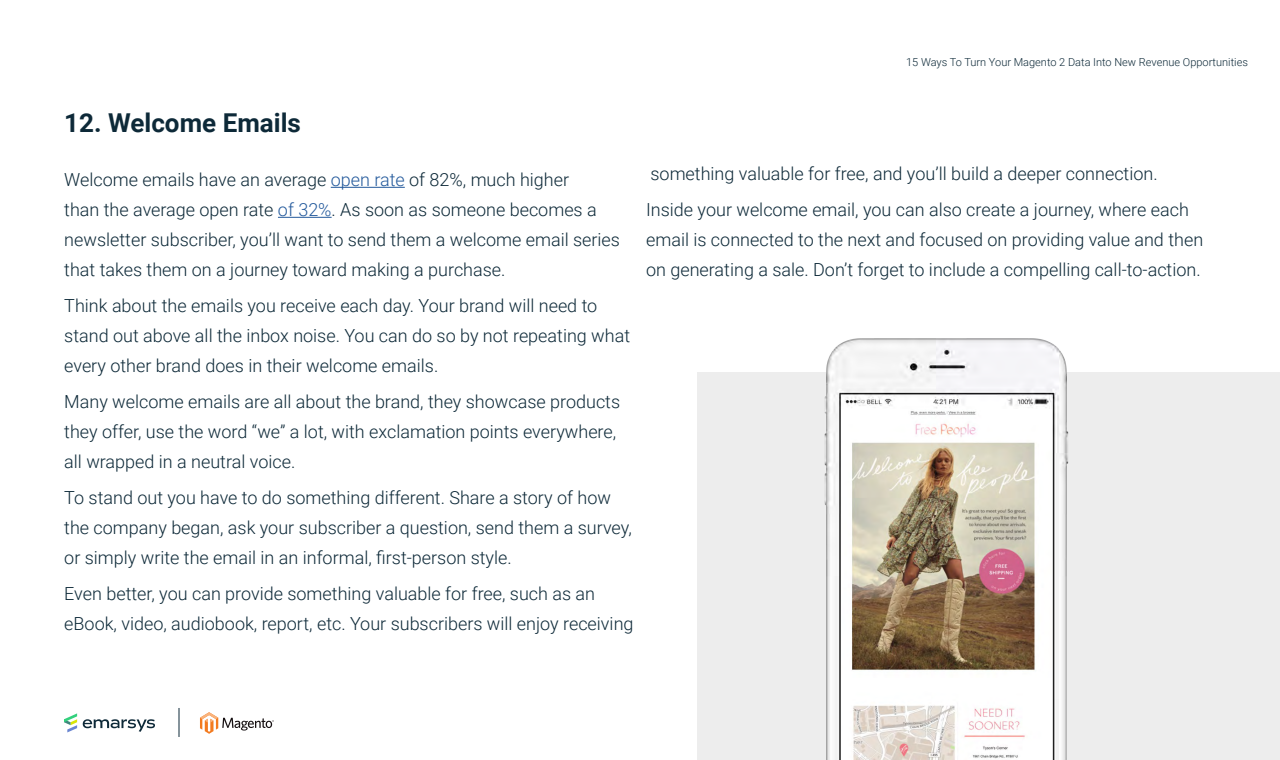
<style>
.page{position:relative;width:1280px;height:760px;background:#fff}
.page>*{position:absolute;margin:0;border:0;box-sizing:border-box;transform-origin:0 0}
.t1{font:700 26px "Roboto";color:#0d2938}
.t2{font:300 18px/30px "Roboto";color:#0d2938}
.t3{font:300 11px "Roboto";color:#0d2938}
.s1{color:#245a9c}
</style>
<div class="page">
<svg style="left:83px;top:719px;width:72px;height:13px"></svg>
<svg style="left:64px;top:713px;width:13px;height:19px"></svg>
<svg style="left:179px;top:708px;width:1px;height:29px"></svg>
<svg style="left:200px;top:712px;width:74px;height:22px"></svg>
<div style="left:698px;top:372px;width:582px;height:388px;background:#ededed"></div>
<hr style="left:331px;top:187px;width:74px;height:1px;background:#245a9c">
<hr style="left:278px;top:217px;width:54px;height:1px;background:#245a9c">
<img style="left:824px;top:338px;width:245px;height:422px">
<img style="left:842px;top:409px;width:210px;height:351px">
<p class="t3" style="left:906px;top:54px;width:343px">15 Ways To Turn Your Magento 2 Data Into New Revenue Opportunities</p>
<h1 class="t1" style="left:64px;top:105px;width:238px">12. Welcome Emails</h1>
<p class="t2" style="left:64px;top:164px;width:557px">Welcome emails have an average <span class="s1">open rate</span> of 82%, much higher<br>than the average open rate <span class="s1">of 32%</span>. As soon as someone becomes a newsletter subscriber, you’ll want to send them a welcome email series that takes them on a journey toward making a purchase.</p>
<p class="t2" style="left:64px;top:290px;width:567px">Think about the emails you receive each day. Your brand will need to stand out above all the inbox noise. You can do so by not repeating what every other brand does in their welcome emails.</p>
<p class="t2" style="left:64px;top:386px;width:557px">Many welcome emails are all about the brand, they showcase products they offer, use the word “we” a lot, with exclamation points everywhere, all wrapped in a neutral voice.</p>
<p class="t2" style="left:64px;top:482px;width:569px">To stand out you have to do something different. Share a story of how the company began, ask your subscriber a question, send them a survey, or simply write the email in an informal, first-person style.</p>
<p class="t2" style="left:64px;top:578px;width:571px">Even better, you can provide something valuable for free, such as an eBook, video, audiobook, report, etc. Your subscribers will enjoy receiving</p>
<p class="t2" style="left:646px;top:155px;width:544px;line-height:36px">something valuable for free, and you’ll build a deeper connection.<br>Inside your welcome email, you can also create a journey, where each</p>
<p class="t2" style="left:646px;top:224px;width:559px">email is connected to the next and focused on providing value and then on generating a sale. Don’t forget to include a compelling call-to-action.</p>
</div>
